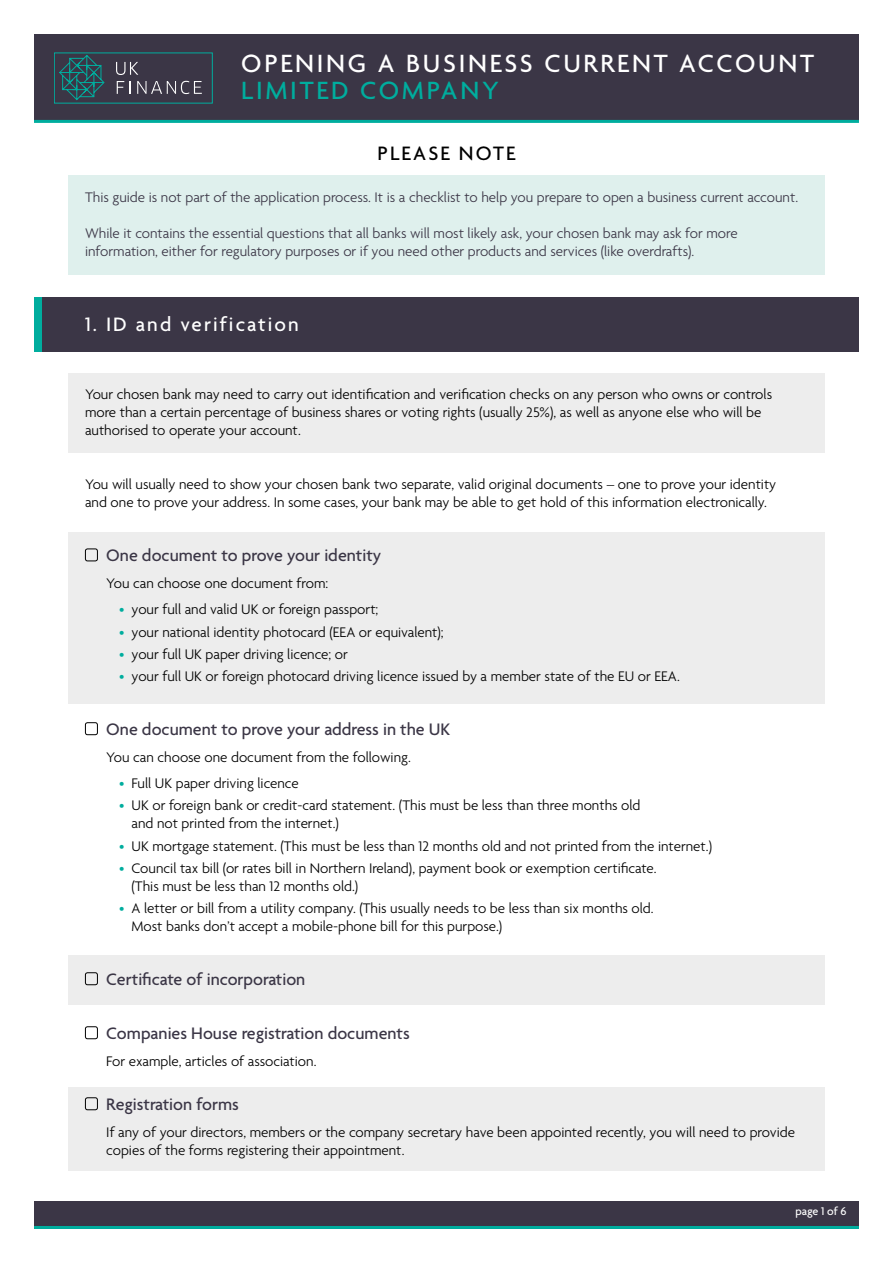
<style>
.page{position:relative;width:893px;height:1263px;background:#fff}
.page>*{position:absolute;margin:0;border:0;box-sizing:border-box;transform-origin:0 0}
.t1{font:500 27px "Agenda";letter-spacing:.1em;color:#fff}
.t2{font:500 27px "Agenda";letter-spacing:.1em;color:#00ad9e}
.t3{font:500 21px "Agenda";letter-spacing:.1em;color:#fff}
.t4{font:500 21px "Agenda";letter-spacing:.1em;color:#000}
.t5{font:500 18px "Agenda";color:#3b3646}
.t6{font:300 15px/18px "Agenda";color:#000}
.t7{font:300 15px/18px "Agenda";color:#3b3646}
.t8{font:500 12px "Agenda";letter-spacing:-.005em;color:#fff}
.s1{color:#00ad9e}
</style>
<div class="page">
<div style="left:34px;top:34px;width:825px;height:86px;background:#3b3646"></div>
<div style="left:34px;top:1201px;width:825px;height:27px;background:#3b3646"></div>
<svg style="left:54px;top:53px;width:159px;height:50px"></svg>
<hr style="left:34px;top:120px;width:825px;height:3px;background:#00ad9e">
<hr style="left:34px;top:1226px;width:825px;height:3px;background:#00ad9e">
<div style="left:34px;top:297px;width:825px;height:55px;background:#3b3646"></div>
<div style="left:34px;top:297px;width:7px;height:55px;background:#00ad9e"></div>
<div style="left:68px;top:175px;width:757px;height:100px;background:#dff0ed"></div>
<div style="left:68px;top:373px;width:757px;height:80px;background:#ededed"></div>
<div style="left:68px;top:532px;width:757px;height:172px;background:#ededed"></div>
<div style="left:68px;top:955px;width:757px;height:49px;background:#ededed"></div>
<div style="left:68px;top:1087px;width:757px;height:83px;background:#ededed"></div>
<div style="left:85px;top:548px;width:13px;height:13px;border:1px solid #000;border-radius:2px"></div>
<div style="left:85px;top:722px;width:13px;height:13px;border:1px solid #000;border-radius:2px"></div>
<div style="left:85px;top:972px;width:13px;height:13px;border:1px solid #000;border-radius:2px"></div>
<div style="left:85px;top:1026px;width:13px;height:13px;border:1px solid #000;border-radius:2px"></div>
<div style="left:85px;top:1097px;width:13px;height:13px;border:1px solid #000;border-radius:2px"></div>
<h1 class="t1" style="left:241px;top:49px;width:574px">OPENING A BUSINESS CURRENT ACCOUNT</h1>
<h1 class="t2" style="left:241px;top:76px;width:259px">LIMITED COMPANY</h1>
<h2 class="t4" style="left:377px;top:142px;width:139px">PLEASE NOTE</h2>
<p class="t7" style="left:85px;top:189px;width:715px">This guide is not part of the application process. It is a checklist to help you prepare to open a business current account.</p>
<p class="t7" style="left:85px;top:225px;width:654px">While it contains the essential questions that all banks will most likely ask, your chosen bank may ask for more information, either for regulatory purposes or if you need other products and services (like overdrafts).</p>
<h2 class="t3" style="left:85px;top:313px;width:215px">1. ID and verification</h2>
<p class="t6" style="left:85px;top:386px;width:689px">Your chosen bank may need to carry out identification and verification checks on any person who owns or controls more than a certain percentage of business shares or voting rights (usually 25%), as well as anyone else who will be authorised to operate your account.</p>
<p class="t6" style="left:85px;top:476px;width:693px">You will usually need to show your chosen bank two separate, valid original documents – one to prove your identity and one to prove your address. In some cases, your bank may be able to get hold of this information electronically.</p>
<p class="t5" style="left:106px;top:546px;width:276px">One document to prove your identity</p>
<p class="t6" style="left:106px;top:575px;width:224px">You can choose one document from:</p>
<p class="t6" style="left:119px;top:601px;width:261px"><span class="s1">•</span> your full and valid UK or foreign passport;</p>
<p class="t6" style="left:119px;top:624px;width:326px"><span class="s1">•</span> your national identity photocard (EEA or equivalent);</p>
<p class="t6" style="left:119px;top:646px;width:230px"><span class="s1">•</span> your full UK paper driving licence; or</p>
<p class="t6" style="left:119px;top:668px;width:562px"><span class="s1">•</span> your full UK or foreign photocard driving licence issued by a member state of the EU or EEA.</p>
<p class="t5" style="left:106px;top:720px;width:346px">One document to prove your address in the UK</p>
<p class="t6" style="left:106px;top:749px;width:306px">You can choose one document from the following.</p>
<p class="t6" style="left:119px;top:775px;width:181px"><span class="s1">•</span> Full UK paper driving licence</p>
<p class="t6" style="left:132px;top:797px;width:510px;text-indent:-12px"><span class="s1">•</span> UK or foreign bank or credit-card statement. (This must be less than three months old and not printed from the internet.)</p>
<p class="t6" style="left:119px;top:838px;width:595px"><span class="s1">•</span> UK mortgage statement. (This must be less than 12 months old and not printed from the internet.)</p>
<p class="t6" style="left:132px;top:860px;width:527px;text-indent:-12px"><span class="s1">•</span> Council tax bill (or rates bill in Northern Ireland), payment book or exemption certificate. (This must be less than 12 months old.)</p>
<p class="t6" style="left:132px;top:900px;width:524px;text-indent:-12px"><span class="s1">•</span> A letter or bill from a utility company. (This usually needs to be less than six months old.<br>Most banks don’t accept a mobile-phone bill for this purpose.)</p>
<p class="t5" style="left:106px;top:970px;width:201px">Certificate of incorporation</p>
<p class="t5" style="left:106px;top:1024px;width:305px">Companies House registration documents</p>
<p class="t6" style="left:106px;top:1053px;width:212px">For example, articles of association.</p>
<p class="t5" style="left:106px;top:1095px;width:134px">Registration forms</p>
<p class="t6" style="left:106px;top:1124px;width:690px">If any of your directors, members or the company secretary have been appointed recently, you will need to provide copies of the forms registering their appointment.</p>
<p class="t8" style="left:795px;top:1205px;width:53px">page 1 of 6</p>
</div>
